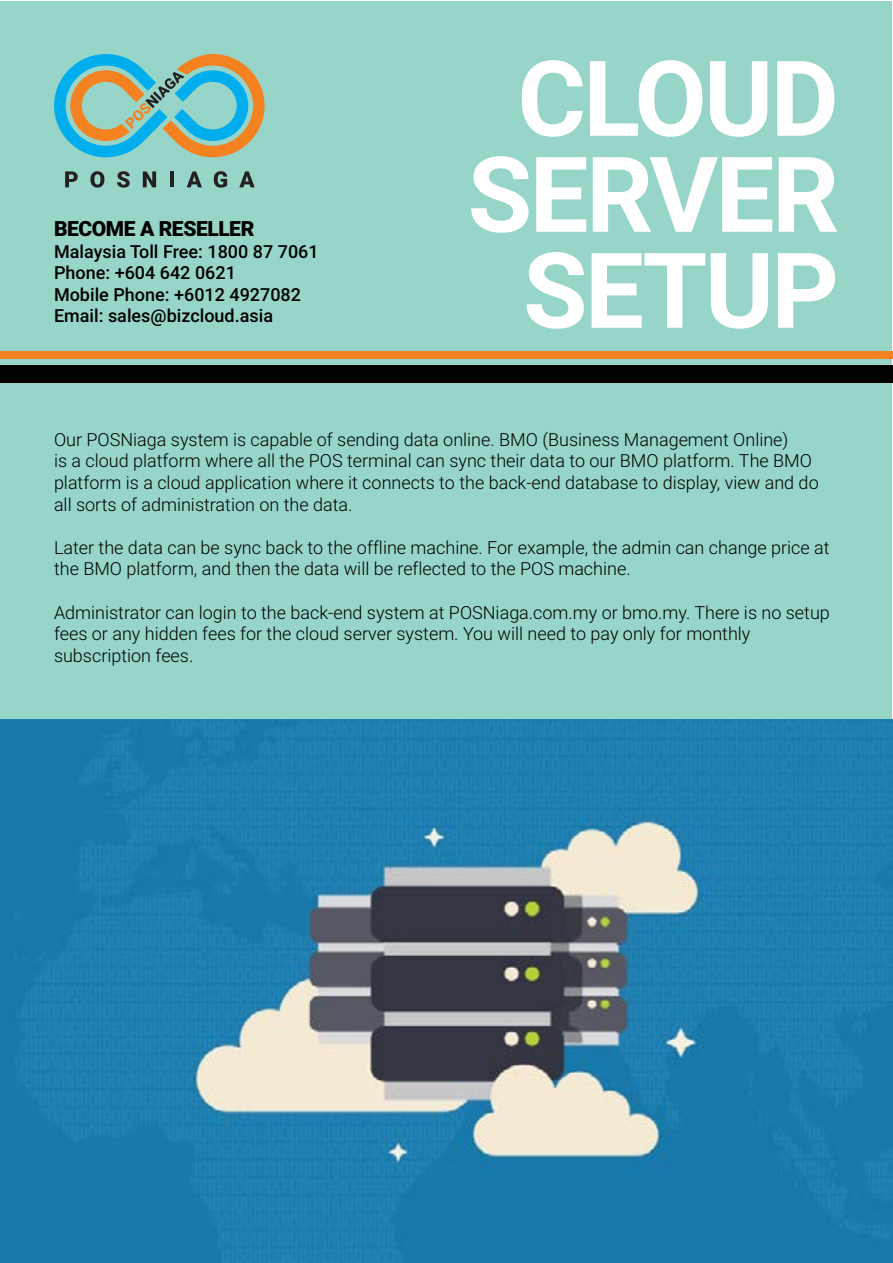
<style>
.page{position:relative;width:893px;height:1263px;background:#fff}
.page>*{position:absolute;margin:0;border:0;box-sizing:border-box;transform-origin:0 0}
.t1{font:700 105px/96px "Roboto";letter-spacing:-.025em;color:#fff;text-align:center}
.t2{font:900 21px "Roboto";letter-spacing:-.02em;color:#000}
.t3{font:300 18px/21.6px "Roboto";color:#000}
.t4{font:500 18px/21.6px "Roboto";color:#000}
</style>
<div class="page">
<div style="left:1px;top:1px;width:891px;height:1261px;background:#97d5c9"></div>
<img style="left:0;top:719px;width:893px;height:544px">
<svg style="left:65px;top:171px;width:13px;height:16px"></svg>
<svg style="left:90px;top:171px;width:14px;height:17px"></svg>
<svg style="left:117px;top:171px;width:13px;height:17px"></svg>
<svg style="left:143px;top:171px;width:13px;height:16px"></svg>
<hr style="left:170px;top:171px;width:4px;height:16px;background:#241f21">
<svg style="left:187px;top:171px;width:15px;height:16px"></svg>
<svg style="left:214px;top:171px;width:13px;height:17px"></svg>
<svg style="left:239px;top:171px;width:16px;height:16px"></svg>
<svg style="left:54px;top:54px;width:211px;height:103px"></svg>
<div style="left:0;top:365px;width:893px;height:17px;background:#000"></div>
<div style="left:0;top:352px;width:893px;height:7px;background:#f58221"></div>
<p class="t2" style="left:54px;top:214px;width:202px">BECOME A RESELLER</p>
<p class="t4" style="left:54px;top:240px;width:266px">Malaysia Toll Free: 1800 87 7061<br>Phone: +604 642 0621<br>Mobile Phone: +6012 4927082<br>Email: sales@bizcloud.asia</p>
<h1 class="t1" style="left:468px;top:47px;width:373px">CLOUD<br>SERVER<br>SETUP</h1>
<p class="t3" style="left:54px;top:428px;width:766px">Our POSNiaga system is capable of sending data online. BMO (Business Management Online)<br>is a cloud platform where all the POS terminal can sync their data to our BMO platform. The BMO platform is a cloud application where it connects to the back-end database to display, view and do all sorts of administration on the data.</p>
<p class="t3" style="left:54px;top:536px;width:777px">Later the data can be sync back to the offline machine. For example, the admin can change price at the BMO platform, and then the data will be reflected to the POS machine.</p>
<p class="t3" style="left:54px;top:601px;width:777px">Administrator can login to the back-end system at POSNiaga.com.my or bmo.my. There is no setup fees or any hidden fees for the cloud server system. You will need to pay only for monthly subscription fees.</p>
</div>
